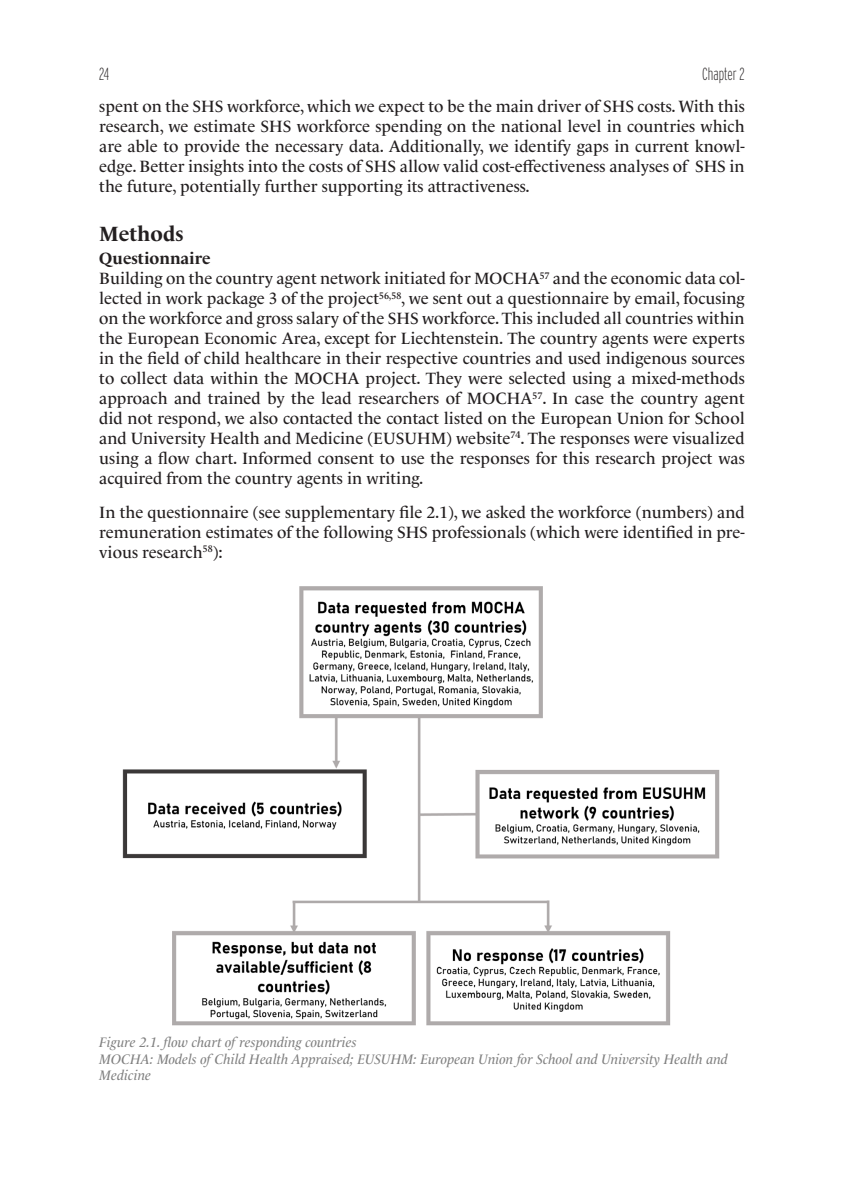
<style>
.page{position:relative;width:844px;height:1191px;background:#fff}
.page>*{position:absolute;margin:0;border:0;box-sizing:border-box;transform-origin:0 0}
.t1{font:700 21px "Le Monde Livre Std";color:#231f20}
.t2{font:200 17.5px "Interstate Compressed";color:#231f20}
.t3{font:16.62px/19.9px "Le Monde Livre Std";color:#231f20;text-align:justify}
.t4{font:italic 14px/16.8px "Le Monde Livre Std";color:#808080}
.s1{font-weight:700}
</style>
<div class="page">
<img style="left:122px;top:586px;width:598px;height:440px">
<p class="t2" style="left:99px;top:64px;width:11px">24</p>
<p class="t2" style="left:702px;top:64px;width:44px">Chapter 2</p>
<p class="t3" style="left:99px;top:96px;width:646px">spent on the SHS workforce, which we expect to be the main driver of SHS costs. With this research, we estimate SHS workforce spending on the national level in countries which are able to provide the necessary data. Additionally, we identify gaps in current knowl&shy;edge. Better insights into the costs of SHS allow valid cost-effectiveness analyses of SHS in the future, potentially further supporting its attractiveness.</p>
<p class="t1" style="left:99px;top:221px;width:86px">Methods</p>
<p class="t3" style="left:99px;top:249px;width:646px;text-align:left"><span class="s1">Questionnaire<br></span>Building on the country agent network initiated for MOCHA<sup>57</sup> and the economic data col&shy;lected in work package 3 of the project<sup>56,58</sup>, we sent out a questionnaire by email, focusing on the workforce and gross salary of the SHS workforce. This included all countries within the European Economic Area, except for Liechtenstein. The country agents were experts in the field of child healthcare in their respective countries and used indigenous sources to collect data within the MOCHA project. They were selected using a mixed-methods approach and trained by the lead researchers of MOCHA<sup>57</sup>. In case the country agent did not respond, we also contacted the contact listed on the European Union for School and University Health and Medicine (EUSUHM) website<sup>74</sup>. The responses were visualized using a flow chart. Informed consent to use the responses for this research project was acquired from the country agents in writing.</p>
<p class="t3" style="left:99px;top:502px;width:646px">In the questionnaire (see supplementary file 2.1), we asked the workforce (numbers) and remuneration estimates of the following SHS professionals (which were identified in pre&shy;vious research<sup>58</sup>):</p>
<p class="t4" style="left:99px;top:1033px;width:630px">Figure 2.1. flow chart of responding countries<br>MOCHA: Models of Child Health Appraised; EUSUHM: European Union for School and University Health and<br>Medicine</p>
</div>
